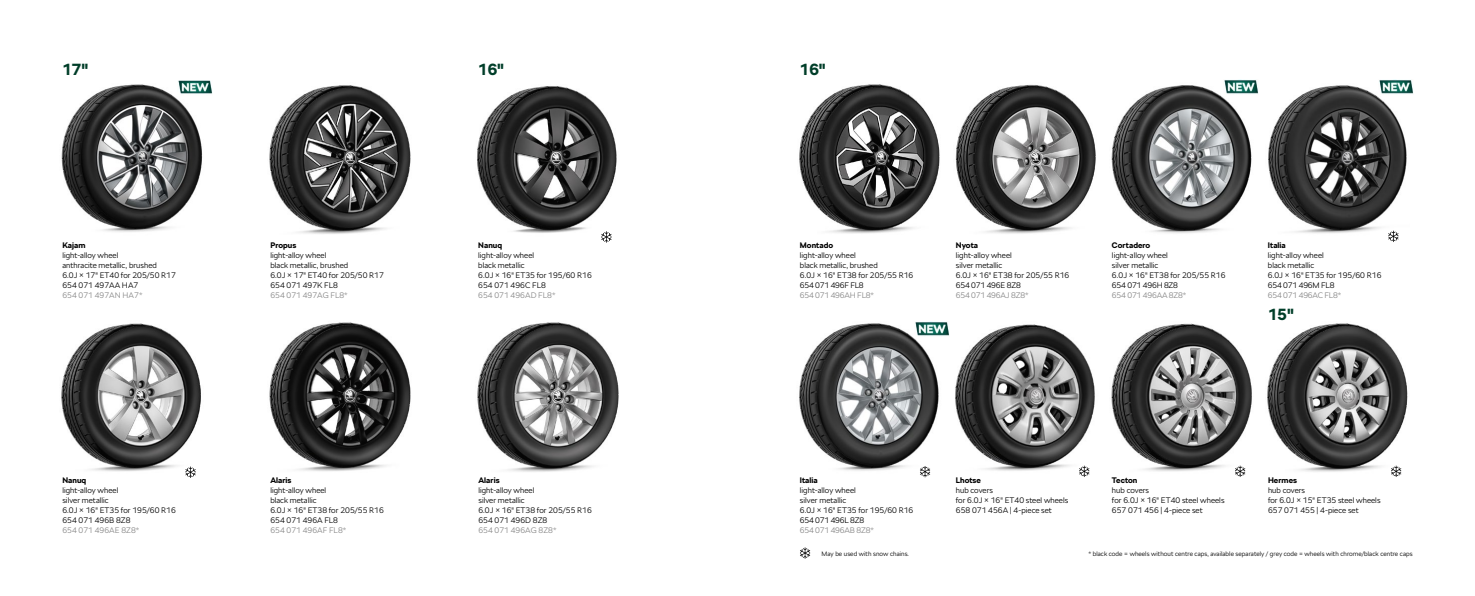
<style>
.page{position:relative;width:1475px;height:596px;background:#fff}
.page>*{position:absolute;margin:0;border:0;box-sizing:border-box;transform-origin:0 0}
.t1{font:700 16px "SKODA Next";color:#003e29}
.t2{font:300 8px/10px "SKODA Next";letter-spacing:.005em;color:#000}
.t3{font:300 8px "SKODA Next";letter-spacing:.005em;color:#878787}
.t4{font:700 8px "SKODA Next";letter-spacing:.01em;color:#000}
.t5{font:300 8px "SKODA Next";letter-spacing:-.02em;color:#878787}
.t6{font:300 6.5px "SKODA Next";letter-spacing:.01em;color:#000}
</style>
<div class="page">
<img style="left:955px;top:324px;width:140px;height:153px">
<img style="left:61px;top:84px;width:141px;height:148px">
<img style="left:1267px;top:323px;width:141px;height:154px">
<img style="left:269px;top:322px;width:142px;height:149px">
<img style="left:477px;top:322px;width:142px;height:150px">
<img style="left:799px;top:84px;width:141px;height:150px">
<img style="left:61px;top:323px;width:140px;height:155px">
<svg style="left:800px;top:547px;width:10px;height:11px"></svg>
<img style="left:477px;top:86px;width:140px;height:157px">
<svg style="left:601px;top:231px;width:10px;height:11px"></svg>
<svg style="left:185px;top:466px;width:11px;height:11px"></svg>
<img style="left:1111px;top:323px;width:141px;height:154px">
<svg style="left:1234px;top:465px;width:10px;height:11px"></svg>
<svg style="left:1390px;top:465px;width:10px;height:11px"></svg>
<img style="left:1268px;top:85px;width:139px;height:155px">
<img style="left:799px;top:323px;width:140px;height:155px">
<img style="left:269px;top:85px;width:142px;height:149px">
<img style="left:955px;top:84px;width:141px;height:150px">
<svg style="left:1078px;top:465px;width:11px;height:11px"></svg>
<img style="left:1377px;top:79px;width:35px;height:16px">
<img style="left:914px;top:321px;width:35px;height:16px">
<img style="left:177px;top:80px;width:35px;height:15px">
<svg style="left:1387px;top:230px;width:11px;height:12px"></svg>
<svg style="left:919px;top:465px;width:11px;height:12px"></svg>
<img style="left:1111px;top:85px;width:141px;height:148px">
<img style="left:1223px;top:79px;width:35px;height:16px">
<h1 class="t1" style="left:62px;top:58px;width:27px">17"</h1>
<p class="t4" style="left:62px;top:240px;width:25px">Kajam</p>
<p class="t2" style="left:62px;top:250px;width:115px">light-alloy wheel<br>anthracite metallic, brushed<br>6.0J × 17" ET40 for 205/50 R17<br>654 071 497AA HA7</p>
<p class="t3" style="left:62px;top:290px;width:82px">654 071 497AN HA7*</p>
<p class="t4" style="left:62px;top:475px;width:25px">Nanuq</p>
<p class="t2" style="left:62px;top:485px;width:115px">light-alloy wheel<br>silver metallic<br>6.0J × 16" ET35 for 195/60 R16<br>654 071 496B 8Z8</p>
<p class="t3" style="left:62px;top:525px;width:78px">654 071 496AE 8Z8*</p>
<p class="t4" style="left:270px;top:240px;width:28px">Propus</p>
<p class="t2" style="left:270px;top:250px;width:115px">light-alloy wheel<br>black metallic, brushed<br>6.0J × 17" ET40 for 205/50 R17<br>654 071 497K FL8</p>
<p class="t3" style="left:270px;top:290px;width:79px">654 071 497AG FL8*</p>
<p class="t4" style="left:270px;top:475px;width:23px">Alaris</p>
<p class="t2" style="left:270px;top:485px;width:115px">light-alloy wheel<br>black metallic<br>6.0J × 16" ET38 for 205/55 R16<br>654 071 496A FL8</p>
<p class="t3" style="left:270px;top:525px;width:77px">654 071 496AF FL8*</p>
<h1 class="t1" style="left:478px;top:58px;width:27px">16"</h1>
<p class="t4" style="left:478px;top:240px;width:25px">Nanuq</p>
<p class="t2" style="left:478px;top:250px;width:115px">light-alloy wheel<br>black metallic<br>6.0J × 16" ET35 for 195/60 R16<br>654 071 496C FL8</p>
<p class="t3" style="left:478px;top:290px;width:79px">654 071 496AD FL8*</p>
<p class="t4" style="left:478px;top:475px;width:23px">Alaris</p>
<p class="t2" style="left:478px;top:485px;width:115px">light-alloy wheel<br>silver metallic<br>6.0J × 16" ET38 for 205/55 R16<br>654 071 496D 8Z8</p>
<p class="t3" style="left:478px;top:525px;width:80px">654 071 496AG 8Z8*</p>
<h1 class="t1" style="left:799px;top:58px;width:27px">16"</h1>
<p class="t4" style="left:799px;top:240px;width:35px">Montado</p>
<p class="t2" style="left:799px;top:250px;width:115px">light-alloy wheel<br>black metallic, brushed<br>6.0J × 16" ET38 for 205/55 R16<br>654 071 496F FL8</p>
<p class="t5" style="left:799px;top:290px;width:76px">654 071 496AH FL8*</p>
<p class="t4" style="left:955px;top:240px;width:24px">Nyota</p>
<p class="t2" style="left:955px;top:250px;width:115px">light-alloy wheel<br>silver metallic<br>6.0J × 16" ET38 for 205/55 R16<br>654 071 496E 8Z8</p>
<p class="t5" style="left:955px;top:290px;width:74px">654 071 496AJ 8Z8*</p>
<p class="t4" style="left:1111px;top:240px;width:40px">Cortadero</p>
<p class="t2" style="left:1111px;top:250px;width:115px">light-alloy wheel<br>silver metallic<br>6.0J × 16" ET38 for 205/55 R16<br>654 071 496H 8Z8</p>
<p class="t5" style="left:1111px;top:290px;width:76px">654 071 496AA 8Z8*</p>
<p class="t4" style="left:1267px;top:240px;width:19px">Italia</p>
<p class="t2" style="left:1267px;top:250px;width:115px">light-alloy wheel<br>black metallic<br>6.0J × 16" ET35 for 195/60 R16<br>654 071 496M FL8</p>
<p class="t5" style="left:1267px;top:290px;width:75px">654 071 496AC FL8*</p>
<h1 class="t1" style="left:1267px;top:303px;width:27px">15"</h1>
<p class="t4" style="left:799px;top:475px;width:19px">Italia</p>
<p class="t2" style="left:799px;top:485px;width:115px">light-alloy wheel<br>silver metallic<br>6.0J × 16" ET35 for 195/60 R16<br>654 071 496L 8Z8</p>
<p class="t5" style="left:799px;top:525px;width:75px">654 071 496AB 8Z8*</p>
<p class="t6" style="left:821px;top:548px;width:89px">May be used with snow chains.</p>
<p class="t4" style="left:955px;top:474px;width:27px">Lhotse</p>
<p class="t2" style="left:955px;top:485px;width:114px">hub covers<br>for 6.0J × 16" ET40 steel wheels<br>658 071 456A | 4-piece set</p>
<p class="t4" style="left:1111px;top:474px;width:27px">Tecton</p>
<p class="t2" style="left:1111px;top:485px;width:114px">hub covers<br>for 6.0J × 16" ET40 steel wheels<br>657 071 456 | 4-piece set</p>
<p class="t4" style="left:1267px;top:474px;width:31px">Hermes</p>
<p class="t2" style="left:1267px;top:485px;width:114px">hub covers<br>for 6.0J × 15" ET35 steel wheels<br>657 071 455 | 4-piece set</p>
<p class="t6" style="left:1088px;top:548px;width:326px">* black code = wheels without centre caps, available separately / grey code = wheels with chrome/black centre caps</p>
</div>
